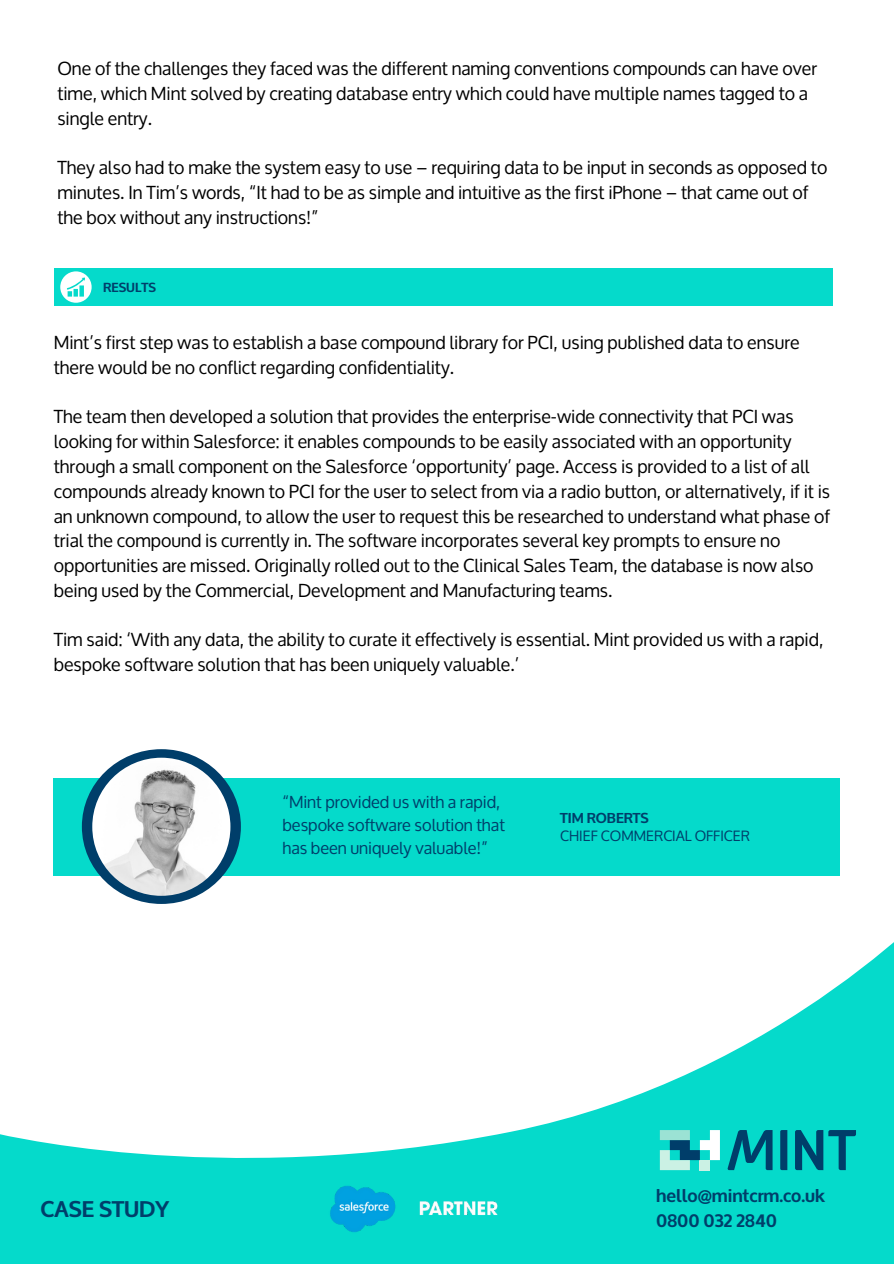
<style>
.page{position:relative;width:894px;height:1264px;background:#fff}
.page>*{position:absolute;margin:0;border:0;box-sizing:border-box;transform-origin:0 0}
.t1{font:700 22.35px "Oxygen";color:#003e6a}
.t2{font:18px/24.8px "Oxygen";color:#000}
.t3{font:700 17.7px/24.9px "Oxygen";color:#003e6a}
.t4{font:16.5px/23.1px "Oxygen";color:#003e6a}
.t5{font:14.25px "Oxygen";color:#003e6a}
.t6{font:700 14.25px "Oxygen";color:#003e6a}
.t7{font:700 13.05px "Oxygen";color:#003e6a}
</style>
<div class="page">
<svg style="left:0;top:943px;width:893px;height:320px"></svg>
<svg style="left:780px;top:1129px;width:7px;height:41px"></svg>
<svg style="left:727px;top:1129px;width:45px;height:41px;background:#02909d"></svg>
<svg style="left:794px;top:1129px;width:61px;height:41px;background:#02929e"></svg>
<svg style="left:659px;top:1130px;width:60px;height:40px;background:#67cbc9"></svg>
<div style="left:54px;top:268px;width:778px;height:38px;background:#05dacb"></div>
<svg style="left:60px;top:271px;width:32px;height:32px"></svg>
<svg style="left:67px;top:277px;width:18px;height:19px"></svg>
<div style="left:54px;top:777px;width:785px;height:98px;background:#05dacb"></div>
<div style="left:82px;top:749px;width:159px;height:155px;background:#003e6a;border-radius:50%"></div>
<img style="left:92px;top:757px;width:138px;height:138px;border-radius:50%">
<img style="left:328px;top:1184px;width:175px;height:52px">
<p class="t2" style="left:57px;top:57px;width:761px">One of the challenges they faced was the different naming conventions compounds can have over time, which Mint solved by creating database entry which could have multiple names tagged to a single entry.</p>
<h3 class="t2" style="left:57px;top:156px;width:771px">They also had to make the system easy to use – requiring data to be input in seconds as opposed to minutes. In Tim’s words, “It had to be as simple and intuitive as the first iPhone – that came out of the box without any instructions!”</h3>
<p class="t7" style="left:103px;top:276px;width:54px">RESULTS</p>
<p class="t2" style="left:54px;top:330px;width:747px">Mint’s first step was to establish a base compound library for PCI, using published data to ensure there would be no conflict regarding confidentiality.</p>
<p class="t2" style="left:54px;top:405px;width:777px">The team then developed a solution that provides the enterprise-wide connectivity that PCI was looking for within Salesforce: it enables compounds to be easily associated with an opportunity through a small component on the Salesforce ‘opportunity’ page. Access is provided to a list of all compounds already known to PCI for the user to select from via a radio button, or alternatively, if it is an unknown compound, to allow the user to request this be researched to understand what phase of trial the compound is currently in. The software incorporates several key prompts to ensure no opportunities are missed. Originally rolled out to the Clinical Sales Team, the database is now also being used by the Commercial, Development and Manufacturing teams.</p>
<p class="t2" style="left:54px;top:627px;width:771px">Tim said: ‘With any data, the ability to curate it effectively is essential. Mint provided us with a rapid, bespoke software solution that has been uniquely valuable.’</p>
<h3 class="t4" style="left:282px;top:790px;width:224px">“Mint provided us with a rapid, bespoke software solution that has been uniquely valuable!”</h3>
<h3 class="t6" style="left:560px;top:805px;width:90px">TIM ROBERTS</h3>
<h3 class="t5" style="left:560px;top:827px;width:191px">CHIEF COMMERCIAL OFFICER</h3>
<h3 class="t1" style="left:40px;top:1189px;width:130px">CASE STUDY</h3>
<h3 class="t3" style="left:656px;top:1181px;width:170px">hello@mintcrm.co.uk<br>0800 032 2840</h3>
</div>
